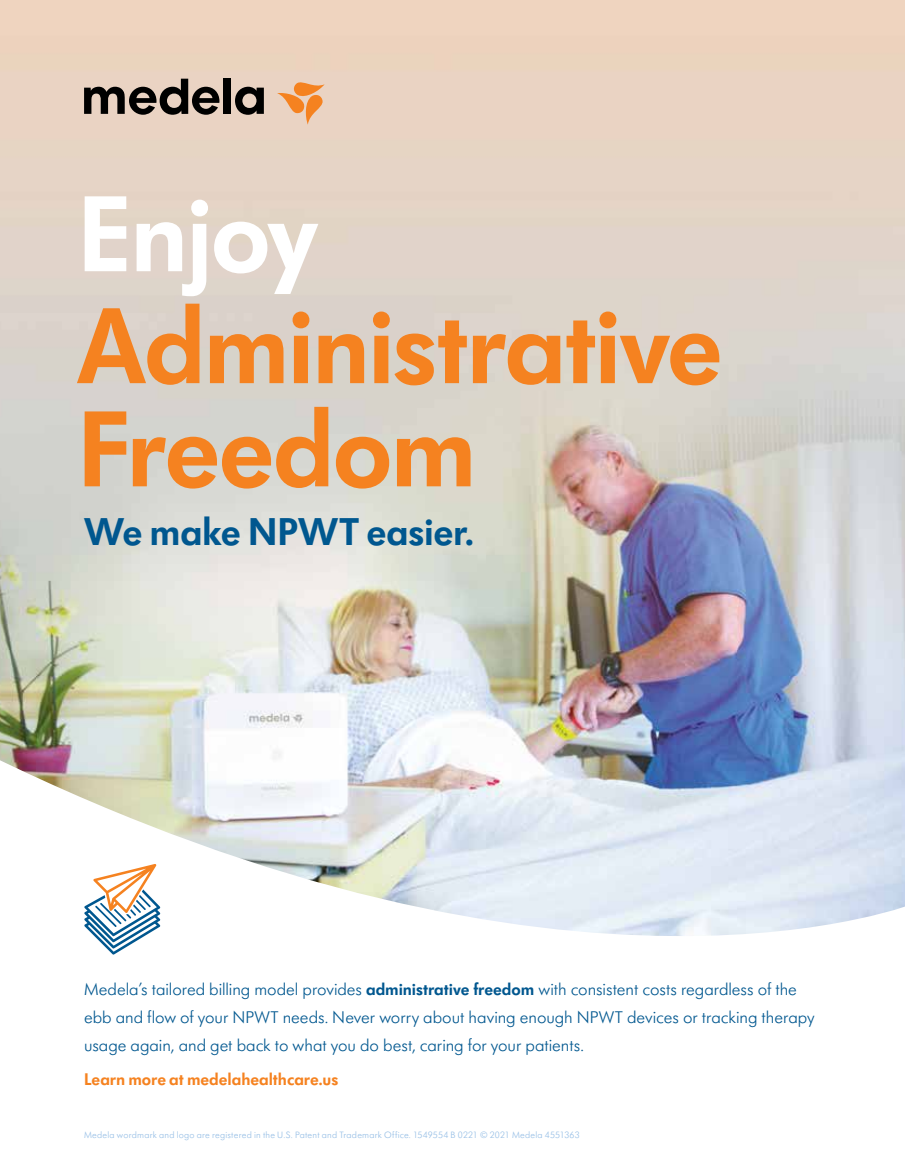
<style>
.page{position:relative;width:905px;height:1175px;background:#fff}
.page>*{position:absolute;margin:0;border:0;box-sizing:border-box;transform-origin:0 0}
.t1{font:600 112.2px/103.2px "Futura SB Medela";letter-spacing:-.02em;color:#f58220}
.t2{font:600 112.2px "Futura SB Medela";letter-spacing:-.02em;color:#fff}
.t3{font:600 40.35px "Futura SB Medela";letter-spacing:-.005em;color:#00578f}
.t4{font:300 17.55px/27.8px "Futura SB Medela";color:#00578f}
.t5{font:600 17.55px "Futura SB Medela";letter-spacing:-.005em;color:#f58220}
.t6{font:300 9.45px "Futura SB Medela";letter-spacing:.02em;color:#94bde5}
.s1{font-weight:600}
</style>
<div class="page">
<img style="left:0;top:0;width:904px;height:752px">
<svg style="left:0;top:752px;width:904px;height:203px"></svg>
<svg style="left:84px;top:864px;width:76px;height:90px"></svg>
<div style="left:223px;top:79px;width:8px;height:35px;background:#000"></div>
<svg style="left:235px;top:87px;width:29px;height:28px"></svg>
<svg style="left:84px;top:79px;width:135px;height:36px;background:#7f726a"></svg>
<svg style="left:277px;top:80px;width:47px;height:45px;background:#eeb486"></svg>
<h1 class="t2" style="left:77px;top:167px;width:242px">Enjoy</h1>
<h1 class="t1" style="left:77px;top:294px;width:646px">Administrative<br>Freedom</h1>
<h2 class="t3" style="left:84px;top:508px;width:391px">We make NPWT easier.</h2>
<p class="t4" style="left:84px;top:975px;width:732px">Medela’s tailored billing model provides <span class="s1">administrative freedom</span> with consistent costs regardless of the ebb and flow of your NPWT needs. Never worry about having enough NPWT devices or tracking therapy usage again, and get back to what you do best, caring for your patients.</p>
<p class="t5" style="left:84px;top:1068px;width:256px">Learn more at medelahealthcare.us</p>
<p class="t6" style="left:84px;top:1129px;width:497px">Medela wordmark and logo are registered in the U.S. Patent and Trademark Office. 1549554 B 0221 © 2021 Medela 4551363</p>
</div>
